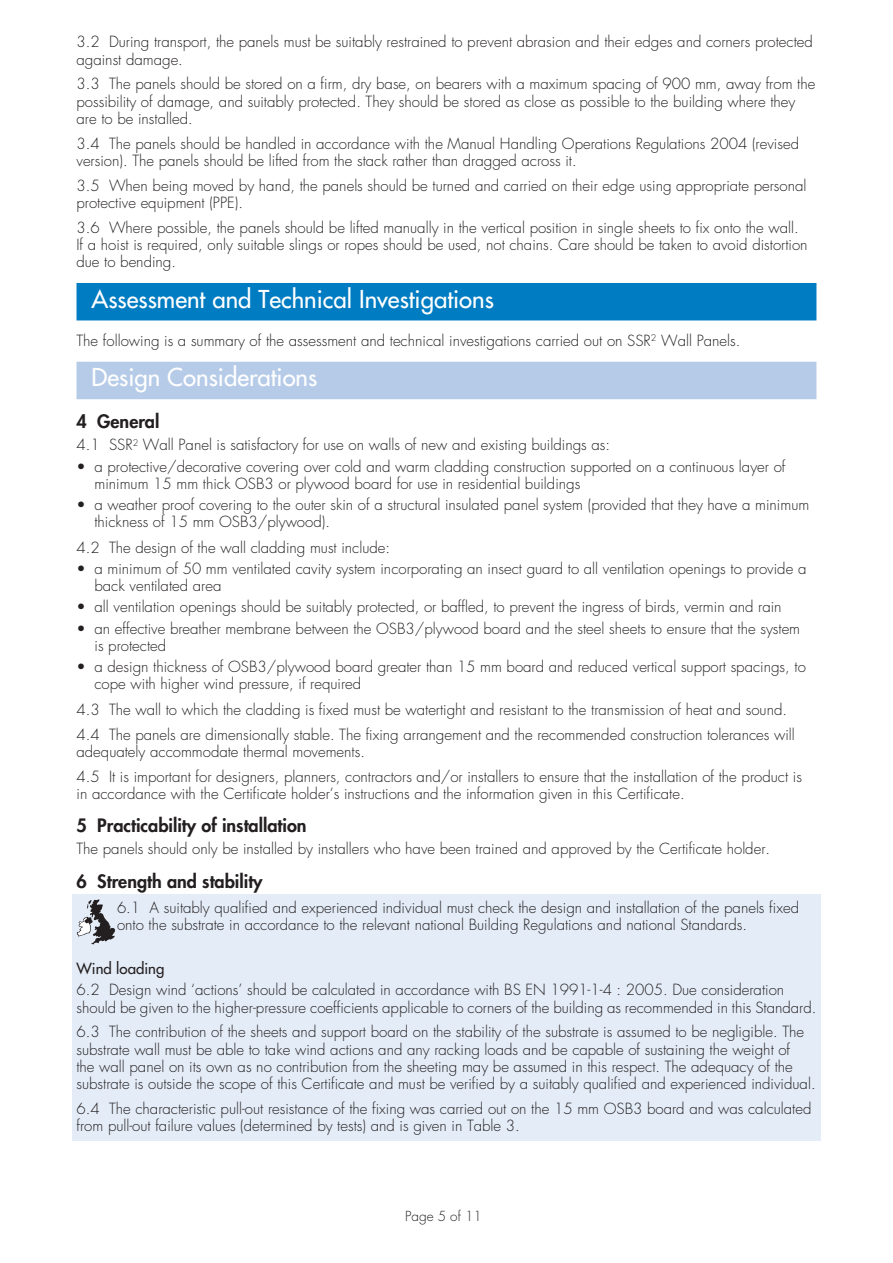
<style>
.page{position:relative;width:893px;height:1263px;background:#fff}
.page>*{position:absolute;margin:0;border:0;box-sizing:border-box;transform-origin:0 0}
.t1{font:24px "Futura";color:#fff}
.t2{font:800 18px "Futura";color:#231f20}
.t3{font:300 15px/17.2px "Futura";color:#231f20}
.t4{font:15px "Futura";color:#231f20}
.t5{font:300 13.5px "Futura";color:#231f20}
</style>
<div class="page">
<div style="left:72px;top:894px;width:748px;height:247px;background:#e4ecf7"></div>
<div style="left:76px;top:283px;width:740px;height:37px;background:#007cc2"></div>
<div style="left:76px;top:362px;width:740px;height:37px;background:#b6cbe8"></div>
<svg style="left:77px;top:899px;width:38px;height:45px"></svg>
<p class="t3" style="left:76px;top:34px;width:738px">3.2 During transport, the panels must be suitably restrained to prevent abrasion and their edges and corners protected against damage.</p>
<p class="t3" style="left:76px;top:76px;width:740px">3.3 The panels should be stored on a firm, dry base, on bearers with a maximum spacing of 900 mm, away from the possibility of damage, and suitably protected. They should be stored as close as possible to the building where they are to be installed.</p>
<p class="t3" style="left:76px;top:135px;width:724px">3.4 The panels should be handled in accordance with the Manual Handling Operations Regulations 2004 (revised version). The panels should be lifted from the stack rather than dragged across it.</p>
<p class="t3" style="left:76px;top:177px;width:731px">3.5 When being moved by hand, the panels should be turned and carried on their edge using appropriate personal protective equipment (PPE).</p>
<p class="t3" style="left:76px;top:219px;width:733px">3.6 Where possible, the panels should be lifted manually in the vertical position in single sheets to fix onto the wall.<br>If a hoist is required, only suitable slings or ropes should be used, not chains. Care should be taken to avoid distortion due to bending.</p>
<h1 class="t1" style="left:92px;top:284px;width:404px">Assessment and Technical Investigations</h1>
<p class="t3" style="left:76px;top:332px;width:665px">The following is a summary of the assessment and technical investigations carried out on SSR<sup>2</sup> Wall Panels.</p>
<h1 class="t1" style="left:92px;top:363px;width:227px">Design Considerations</h1>
<p class="t2" style="left:76px;top:410px;width:84px">4 General</p>
<p class="t3" style="left:76px;top:437px;width:535px">4.1 SSR<sup>2</sup> Wall Panel is satisfactory for use on walls of new and existing buildings as:</p>
<p class="t3" style="left:94px;top:458px;width:692px;text-indent:-18px">• a protective/decorative covering over cold and warm cladding construction supported on a continuous layer of minimum 15 mm thick OSB3 or plywood board for use in residential buildings</p>
<p class="t3" style="left:94px;top:497px;width:716px;text-indent:-18px">• a weather proof covering to the outer skin of a structural insulated panel system (provided that they have a minimum thickness of 15 mm OSB3/plywood).</p>
<p class="t3" style="left:76px;top:539px;width:315px">4.2 The design of the wall cladding must include:</p>
<p class="t3" style="left:94px;top:560px;width:713px;text-indent:-18px">• a minimum of 50 mm ventilated cavity system incorporating an insect guard to all ventilation openings to provide a back ventilated area</p>
<p class="t3" style="left:76px;top:599px;width:707px">• all ventilation openings should be suitably protected, or baffled, to prevent the ingress of birds, vermin and rain</p>
<p class="t3" style="left:94px;top:620px;width:707px;text-indent:-18px">• an effective breather membrane between the OSB3/plywood board and the steel sheets to ensure that the system is protected</p>
<p class="t3" style="left:94px;top:659px;width:713px;text-indent:-18px">• a design thickness of OSB3/plywood board greater than 15 mm board and reduced vertical support spacings, to cope with higher wind pressure, if required</p>
<p class="t3" style="left:76px;top:697px;width:720px;line-height:24.8px">4.3 The wall to which the cladding is fixed must be watertight and resistant to the transmission of heat and sound.<br>4.4 The panels are dimensionally stable. The fixing arrangement and the recommended construction tolerances will</p>
<p class="t3" style="left:76px;top:739px;width:727px;line-height:24.8px">adequately accommodate thermal movements.<br>4.5 It is important for designers, planners, contractors and/or installers to ensure that the installation of the product is</p>
<p class="t3" style="left:76px;top:785px;width:610px">in accordance with the Certificate holder’s instructions and the information given in this Certificate.</p>
<p class="t2" style="left:76px;top:814px;width:232px">5 Practicability of installation</p>
<p class="t3" style="left:76px;top:840px;width:695px">The panels should only be installed by installers who have been trained and approved by the Certificate holder.</p>
<p class="t2" style="left:76px;top:870px;width:188px">6 Strength and stability</p>
<p class="t3" style="left:117px;top:899px;width:684px">6.1 A suitably qualified and experienced individual must check the design and installation of the panels fixed onto the substrate in accordance to the relevant national Building Regulations and national Standards.</p>
<p class="t4" style="left:76px;top:959px;width:89px">Wind loading</p>
<p class="t3" style="left:76px;top:982px;width:741px">6.2 Design wind ‘actions’ should be calculated in accordance with BS EN 1991-1-4 : 2005. Due consideration should be given to the higher-pressure coefficients applicable to corners of the building as recommended in this Standard.</p>
<p class="t3" style="left:76px;top:1024px;width:741px">6.3 The contribution of the sheets and support board on the stability of the substrate is assumed to be negligible. The substrate wall must be able to take wind actions and any racking loads and be capable of sustaining the weight of<br>the wall panel on its own as no contribution from the sheeting may be assumed in this respect. The adequacy of the substrate is outside the scope of this Certificate and must be verified by a suitably qualified and experienced individual.</p>
<p class="t3" style="left:76px;top:1100px;width:736px">6.4 The characteristic pull-out resistance of the fixing was carried out on the 15 mm OSB3 board and was calculated from pull-out failure values (determined by tests) and is given in Table 3.</p>
<p class="t5" style="left:405px;top:1208px;width:78px">Page 5 of 11</p>
</div>
